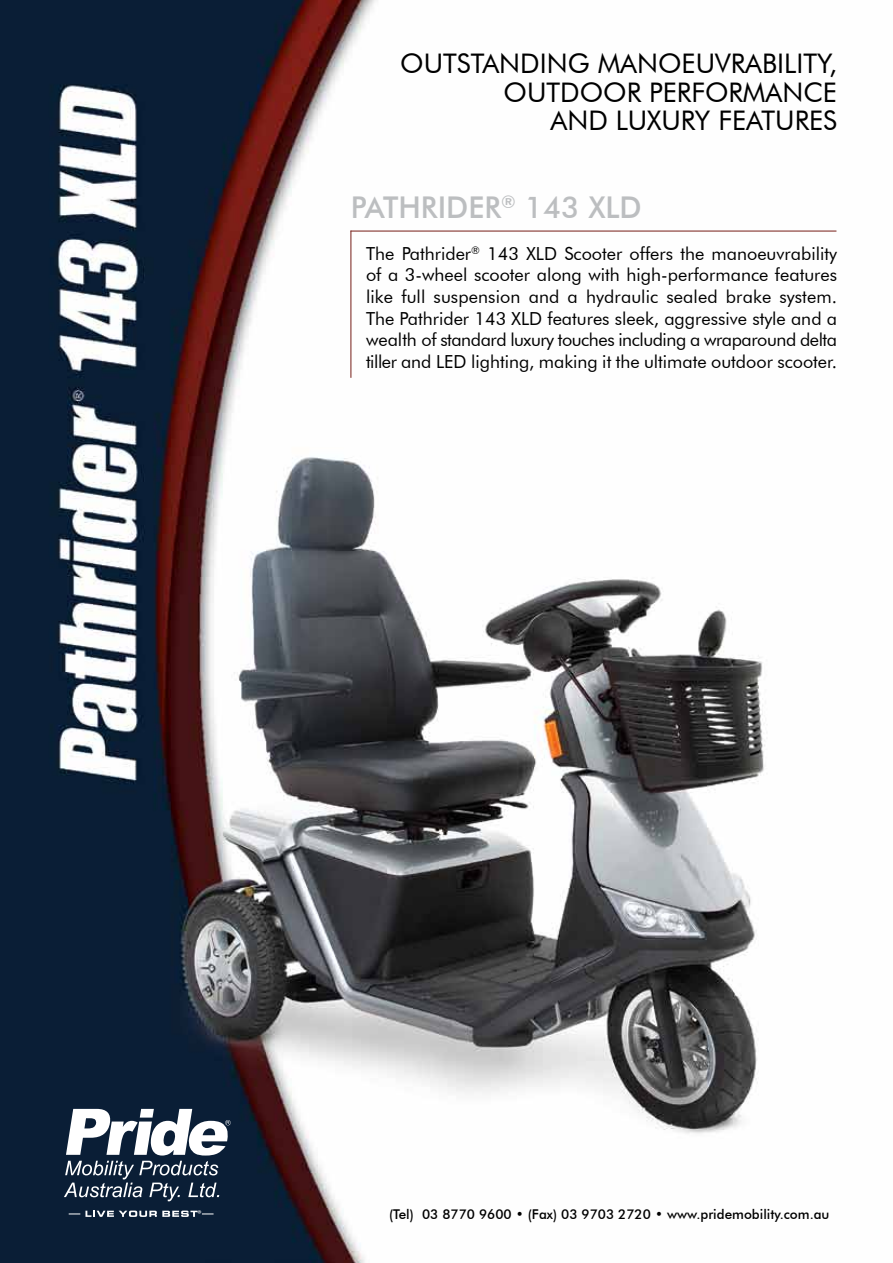
<style>
.page{position:relative;width:893px;height:1263px;background:#fff}
.page>*{position:absolute;margin:0;border:0;box-sizing:border-box;transform-origin:0 0}
.t1{font:500 30px "Futura BT";color:#bcbec0}
.t2{font:27px "Futura BT";color:#000}
.t3{font:18px/21.6px "Futura BT";color:#000;text-align:justify}
.t4{font:500 13.5px "Futura BT";color:#000}
.t5{font:9.75px "Myriad Pro";color:#fff}
</style>
<div class="page">
<img style="left:0;top:0;width:837px;height:1263px">
<hr style="left:351px;top:231px;width:485px;height:1px;background:#751c16">
<hr style="left:351px;top:231px;width:1px;height:147px;background:#751c16">
<svg style="left:66px;top:1109px;width:165px;height:46px"></svg>
<svg style="left:64px;top:1161px;width:155px;height:40px;background:#3e4d60"></svg>
<svg style="left:85px;top:1210px;width:113px;height:7px"></svg>
<h2 class="t2" style="left:400px;top:47px;width:438px">Outstanding mano euvrability,</h2>
<h2 class="t2" style="left:503px;top:76px;width:335px">o utdoo r perfo rmance</h2>
<h2 class="t2" style="left:551px;top:104px;width:20px">AND</h2>
<h2 class="t2" style="left:616px;top:104px;width:223px">luxurY features</h2>
<h1 class="t1" style="left:351px;top:189px;width:289px">Pathrider<sup>®</sup> 143 XLD</h1>
<p class="t3" style="left:366px;top:242px;width:172px">The Pathrider<sup>®</sup> 143 XLD</p>
<p class="t3" style="left:366px;top:242px;width:473px;text-indent:198px">Scooter offers the manoeuvrability of a 3-wheel scooter along with high-performance features like full suspension and a hydraulic sealed brake system.<br>The Pathrider 143 XLD</p>
<p class="t3" style="left:366px;top:307px;width:473px;text-indent:181px">features sleek, aggressive style and a wealth of standard luxury touches including a wraparound delta tiller and LED</p>
<p class="t3" style="left:471px;top:350px;width:367px">lighting, making it the ultimate outdoor scooter.</p>
<p class="t5" style="left:198px;top:1208px;width:6px">®</p>
<p class="t4" style="left:389px;top:1206px;width:442px">(Tel) 03 8770 9600 • (Fax) 03 9703 2720 • www.pridemobility.com.au</p>
</div>
